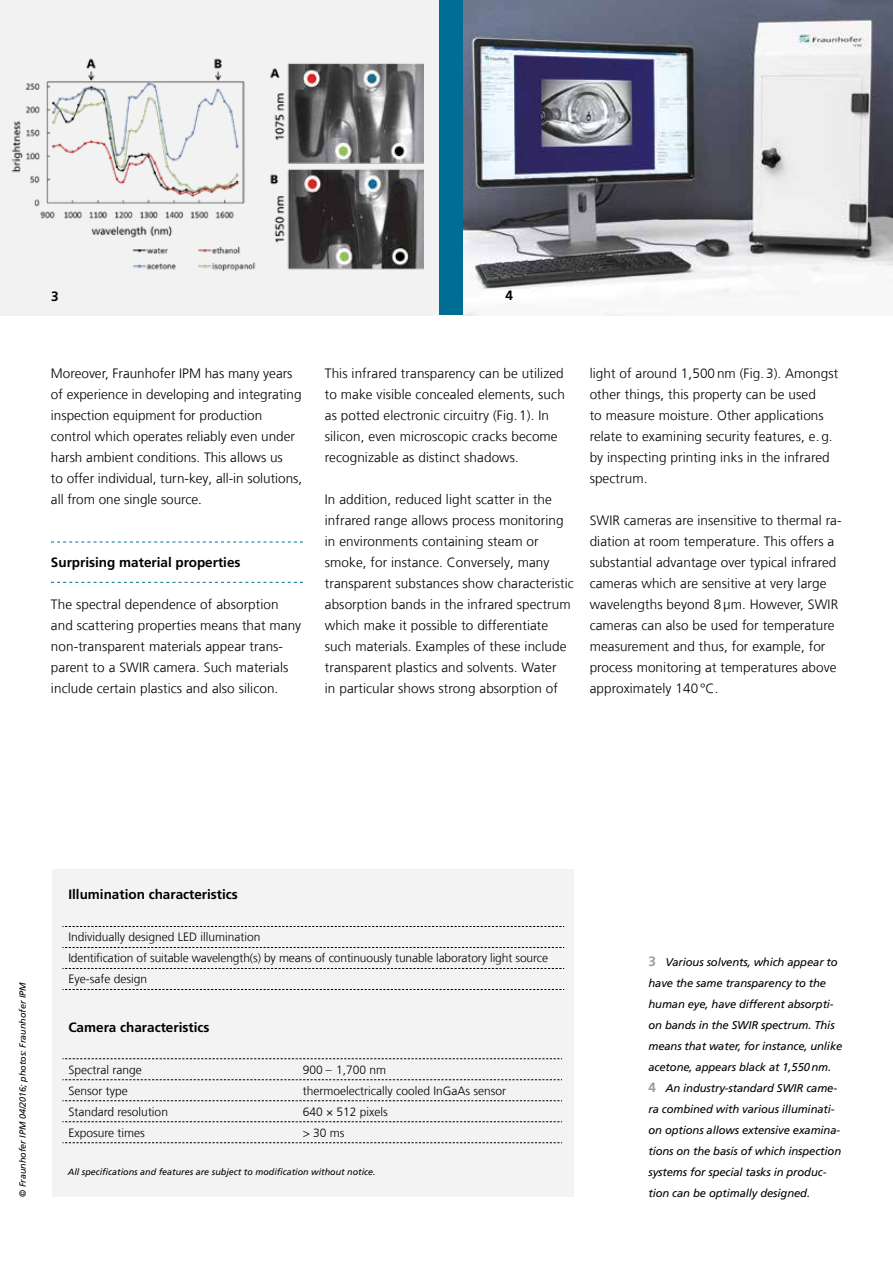
<style>
.page{position:relative;width:893px;height:1263px;background:#fff}
.page>*{position:absolute;margin:0;border:0;box-sizing:border-box;transform-origin:0 0}
.t1{font:300 13.5px/21px "Frutiger LT Com";letter-spacing:.005em;color:#000}
.t2{font:700 13.5px "Frutiger LT Com";color:#000}
.t3{font:300 12px/21px "Frutiger LT Com";color:#000}
.t4{font:italic 11.25px/21px "Frutiger LT Com";letter-spacing:-.01em;color:#000}
.t5{font:italic 9px "Frutiger LT Com";color:#000}
.s1{font-weight:700;font-style:normal;font-size:13.5px;color:#9d9d9c}
</style>
<div class="page">
<div style="left:0;top:0;width:893px;height:315px;background:#006e94"></div>
<div style="left:0;top:0;width:439px;height:315px;background:#f2f2f2"></div>
<img style="left:12px;top:58px;width:411px;height:213px">
<svg style="left:51px;top:542px;width:252px;height:1px"></svg>
<svg style="left:51px;top:582px;width:252px;height:1px"></svg>
<div style="left:52px;top:869px;width:521px;height:328px;background:#f3f3f4"></div>
<svg style="left:62px;top:926px;width:502px;height:1px"></svg>
<svg style="left:62px;top:947px;width:502px;height:1px"></svg>
<svg style="left:62px;top:968px;width:502px;height:1px"></svg>
<svg style="left:62px;top:989px;width:502px;height:1px"></svg>
<svg style="left:62px;top:1058px;width:500px;height:1px"></svg>
<svg style="left:62px;top:1079px;width:500px;height:1px"></svg>
<svg style="left:62px;top:1100px;width:500px;height:1px"></svg>
<svg style="left:62px;top:1121px;width:500px;height:1px"></svg>
<svg style="left:62px;top:1142px;width:500px;height:1px"></svg>
<img style="left:463px;top:0;width:430px;height:315px">
<p class="t2" style="left:51px;top:288px;width:9px">3</p>
<p class="t2" style="left:506px;top:288px;width:9px">4</p>
<p class="t1" style="left:51px;top:363px;width:253px">Moreover, Fraunhofer IPM has many years of experience in developing and integrating inspection equipment for production control which operates reliably even under harsh ambient conditions. This allows us<br>to offer individual, turn-key, all-in solutions, all from one single source.</p>
<p class="t2" style="left:51px;top:554px;width:191px">Surprising material properties</p>
<p class="t1" style="left:51px;top:594px;width:252px">The spectral dependence of absorption and scattering properties means that many non-transparent materials appear trans&shy;parent to a SWIR camera. Such materials include certain plastics and also silicon.</p>
<p class="t1" style="left:325px;top:363px;width:241px">This infrared transparency can be utilized to make visible concealed elements, such as potted electronic circuitry (Fig. 1). In silicon, even microscopic cracks become recognizable as distinct shadows.</p>
<p class="t1" style="left:325px;top:489px;width:250px">In addition, reduced light scatter in the infrared range allows process monitoring in environments containing steam or smoke, for instance. Conversely, many transparent substances show characteristic absorption bands in the infrared spectrum which make it possible to differentiate such materials. Examples of these include transparent plastics and solvents. Water<br>in particular shows strong absorption of</p>
<p class="t1" style="left:590px;top:363px;width:250px">light of around 1,500 nm (Fig. 3). Amongst other things, this property can be used<br>to measure moisture. Other applications relate to examining security features, e.g. by inspecting printing inks in the infrared spectrum.</p>
<p class="t1" style="left:590px;top:510px;width:253px">SWIR cameras are insensitive to thermal ra&shy;diation at room temperature. This offers a substantial advantage over typical infrared cameras which are sensitive at very large wavelengths beyond 8 µm. However, SWIR cameras can also be used for temperature measurement and thus, for example, for process monitoring at temperatures above approximately 140°C.</p>
<p class="t5" style="left:17px;top:1197px;width:216px;rotate:-90deg">© Fraunhofer IPM 04/2016; photos: Fraunhofer IPM</p>
<p class="t2" style="left:68px;top:887px;width:171px">Illumination characteristics</p>
<p class="t3" style="left:68px;top:927px;width:481px">Individually designed LED illumination<br>Identification of suitable wavelength(s) by means of continuously tunable laboratory light source<br>Eye-safe design</p>
<p class="t2" style="left:68px;top:1019px;width:143px">Camera characteristics</p>
<p class="t3" style="left:68px;top:1059px;width:75px">Spectral range</p>
<p class="t3" style="left:303px;top:1059px;width:85px">900 – 1,700 nm</p>
<p class="t3" style="left:68px;top:1080px;width:61px">Sensor type</p>
<p class="t3" style="left:303px;top:1080px;width:205px">thermoelectrically cooled InGaAs sensor</p>
<p class="t3" style="left:68px;top:1101px;width:101px">Standard resolution</p>
<p class="t3" style="left:303px;top:1101px;width:87px">640 × 512 pixels</p>
<p class="t3" style="left:68px;top:1122px;width:78px">Exposure times</p>
<p class="t3" style="left:303px;top:1122px;width:43px">&gt; 30 ms</p>
<p class="t5" style="left:68px;top:1167px;width:309px">All specifications and features are subject to modification without notice.</p>
<p class="t4" style="left:648px;top:952px;width:195px"><span class="s1">3</span> Various solvents, which appear to have the same transparency to the human eye, have different absorpti&shy;on bands in the SWIR spectrum. This means that water, for instance, unlike acetone, appears black at 1,550nm.<br><span class="s1">4</span> An industry-standard SWIR came&shy;ra combined with various illuminati&shy;on options allows extensive examina&shy;tions on the basis of which inspection systems for special tasks in produc-</p>
<p class="t4" style="left:648px;top:1183px;width:163px">tion can be optimally designed.</p>
</div>
